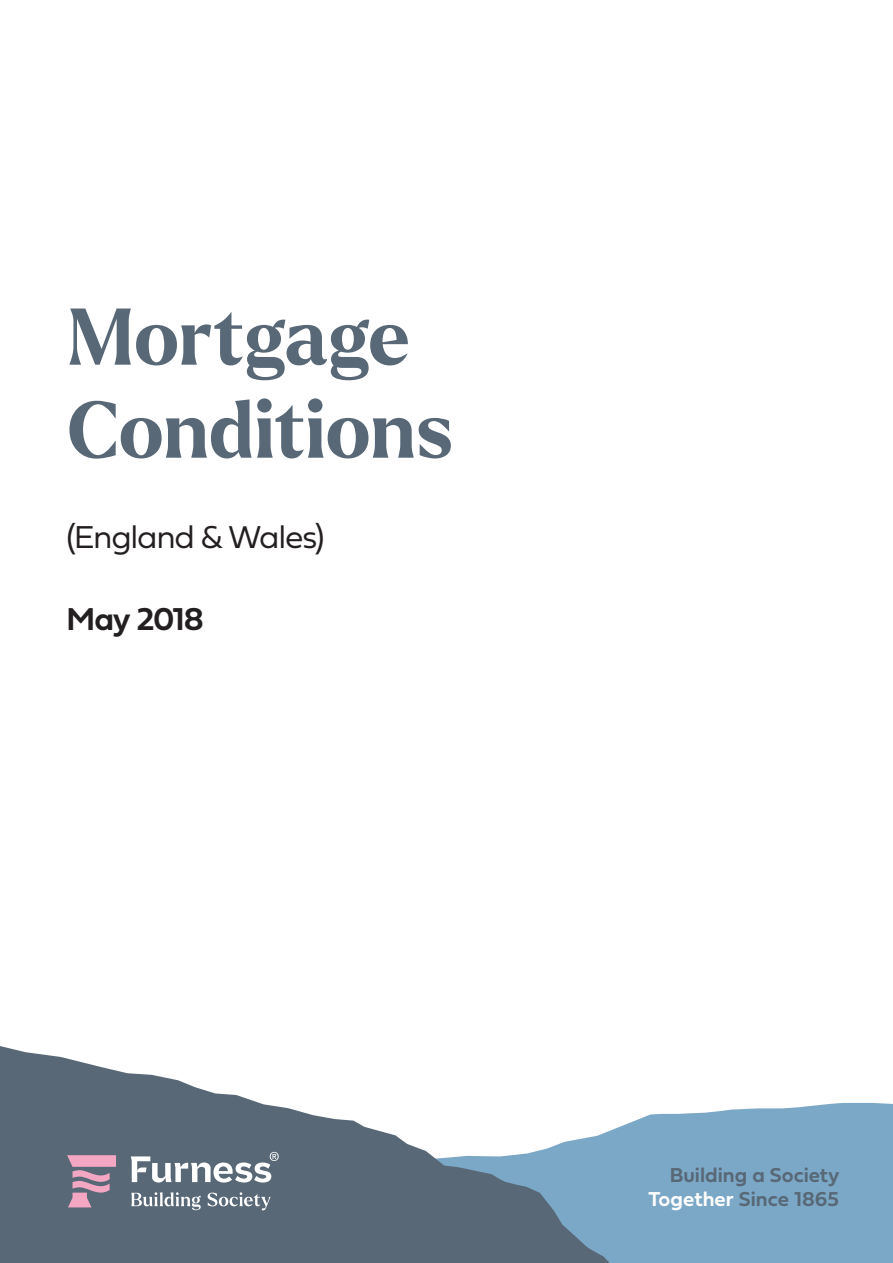
<style>
.page{position:relative;width:893px;height:1263px;background:#fff}
.page>*{position:absolute;margin:0;border:0;box-sizing:border-box;transform-origin:0 0}
.t1{font:700 78px/93px "Larken";color:#586876}
.t2{font:33px "Fieldwork Geo Light";letter-spacing:-.04em;color:#231f20}
.t3{font:33px "Fieldwork Geo Demibold";letter-spacing:-.035em;color:#231f20}
.t4{font:21px/24px "Fieldwork Geo Demibold";color:#586876;text-align:right}
.s1{color:#fff}
</style>
<div class="page">
<div style="left:622px;top:1103px;width:271px;height:160px;background:#7ba8c7"></div>
<svg style="left:0;top:1046px;width:622px;height:217px;fill:#586876"></svg>
<svg style="left:131px;top:1152px;width:148px;height:30px"></svg>
<svg style="left:208px;top:1192px;width:63px;height:18px"></svg>
<svg style="left:131px;top:1192px;width:70px;height:18px"></svg>
<svg style="left:67px;top:1155px;width:49px;height:52px;background:#a5879b"></svg>
<p class="t1" style="left:67px;top:291px;width:387px">Mortgage<br>Conditions</p>
<p class="t2" style="left:66px;top:511px;width:260px">(England &amp; Wales)</p>
<p class="t3" style="left:67px;top:593px;width:139px">May 2018</p>
<p class="t4" style="left:648px;top:1162px;width:192px">Building a Society<br><span class="s1">Together</span> Since 1865</p>
</div>
